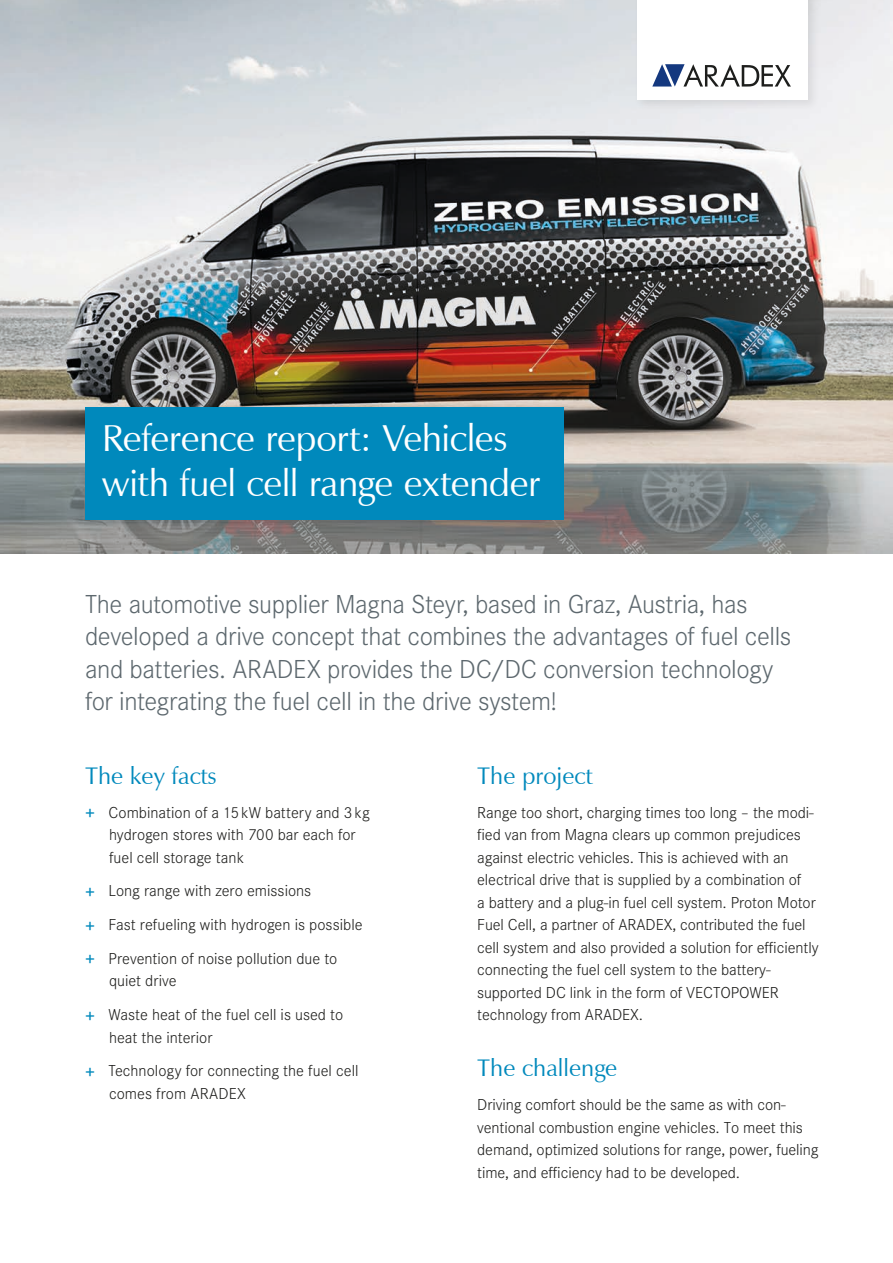
<style>
.page{position:relative;width:893px;height:1263px;background:#fff}
.page>*{position:absolute;margin:0;border:0;box-sizing:border-box;transform-origin:0 0}
.t1{font:37.5px/45px "Zapf Humanist 601 BT";letter-spacing:-.015em;color:#fff}
.t2{font:300 27px/32.4px "Corporate S";letter-spacing:-.015em;color:#5d686e}
.t3{font:24px "Zapf Humanist 601 BT";color:#0089bc}
.t4{font:300 16.5px/22.5px "Corporate S";letter-spacing:-.005em;color:#1d1d1b}
.s1{font-weight:600;font-size:18px;color:#0089bc}
</style>
<div class="page">
<img style="left:0;top:0;width:893px;height:554px">
<div style="left:85px;top:407px;width:479px;height:113px;background:#0089bc"></div>
<div style="left:633px;top:0;width:187px;height:112px;background:#1d1d1b;opacity:.1"></div>
<div style="left:637px;top:0;width:171px;height:99px;background:#fff"></div>
<svg style="left:652px;top:64px;width:139px;height:23px"></svg>
<h1 class="t1" style="left:102px;top:416px;width:440px">Reference report: Vehicles with fuel cell range extender</h1>
<p class="t2" style="left:85px;top:588px;width:708px">The automotive supplier Magna Steyr, based in Graz, Austria, has developed a drive concept that combines the advantages of fuel cells and batteries. ARADEX provides the DC/DC conversion technology for integrating the fuel cell in the drive system!</p>
<h3 class="t3" style="left:85px;top:761px;width:133px">The key facts</h3>
<p class="t4" style="left:109px;top:801px;width:262px;text-indent:-24px"><span class="s1">+</span> Combination of a 15kW battery and 3kg hydrogen stores with 700 bar each for fuel cell storage tank</p>
<p class="t4" style="left:85px;top:874px;width:279px;line-height:33.8px"><span class="s1">+</span> Long range with zero emissions<br><span class="s1">+</span> Fast refueling with hydrogen is possible <span class="s1">+</span> Prevention of noise pollution due to</p>
<p class="t4" style="left:85px;top:964px;width:260px;line-height:33.8px;text-indent:24px">quiet drive<br><span class="s1">+</span> Waste heat of the fuel cell is used to</p>
<p class="t4" style="left:85px;top:1020px;width:275px;line-height:33.8px;text-indent:24px">heat the interior<br><span class="s1">+</span> Technology for connecting the fuel cell</p>
<p class="t4" style="left:109px;top:1082px;width:138px">comes from ARADEX</p>
<h3 class="t3" style="left:477px;top:761px;width:117px">The project</h3>
<p class="t4" style="left:477px;top:801px;width:343px">Range too short, charging times too long – the modi&shy;fied van from Magna clears up common prejudices against electric vehicles. This is achieved with an electrical drive that is supplied by a combination of<br>a battery and a plug-in fuel cell system. Proton Motor Fuel Cell, a partner of ARADEX, contributed the fuel cell system and also provided a solution for efficiently connecting the fuel cell system to the battery&shy;supported DC link in the form of VECTOPOWER technology from ARADEX.</p>
<h3 class="t3" style="left:477px;top:1053px;width:142px">The challenge</h3>
<p class="t4" style="left:477px;top:1093px;width:343px">Driving comfort should be the same as with con&shy;ventional combustion engine vehicles. To meet this demand, optimized solutions for range, power, fueling time, and efficiency had to be developed.</p>
</div>
